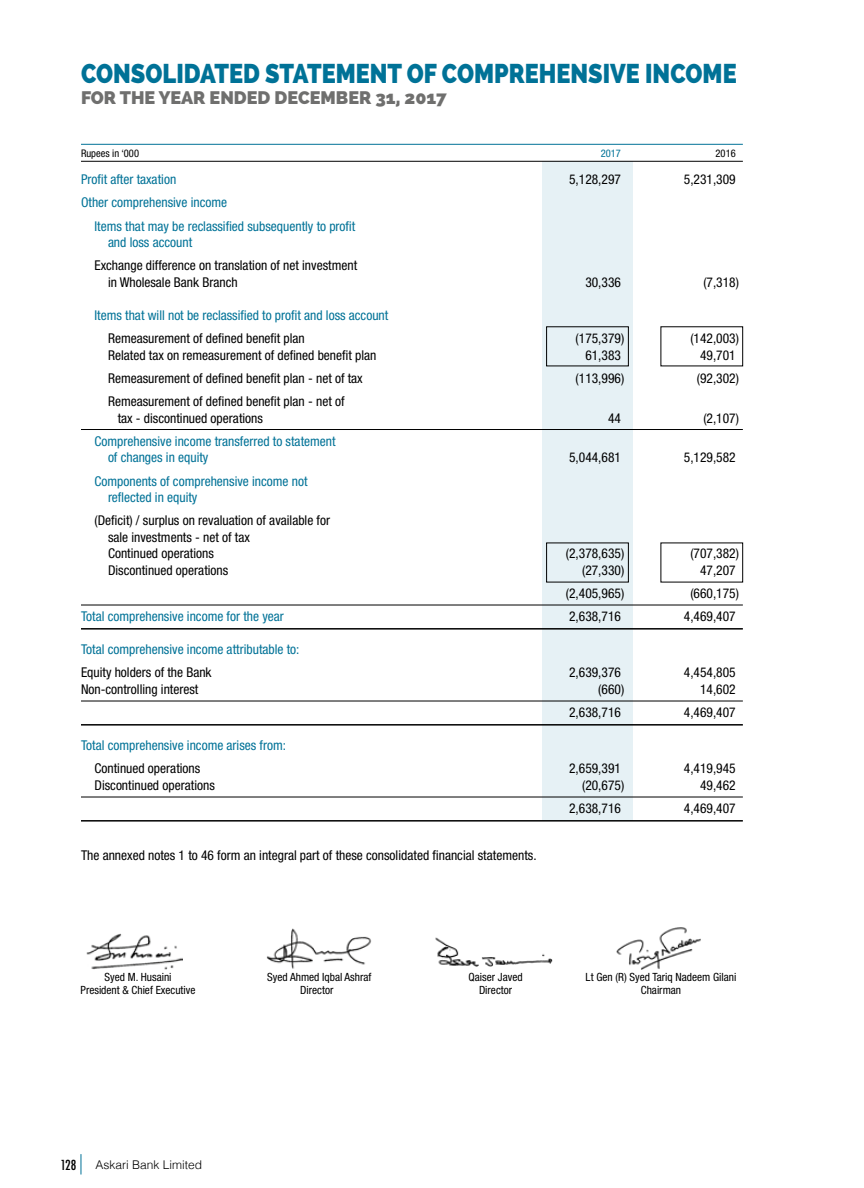
<style>
.page{position:relative;width:864px;height:1188px;background:#fff}
.page>*{position:absolute;margin:0;border:0;box-sizing:border-box;transform-origin:0 0}
.t1{font:800 27px "Raleway";color:#007297;scale:.87 1}
.t2{font:800 18px "Raleway";color:#6f6f6e}
.t3{font:condensed 13.5px/16.5px "Helvetica Neue";color:#000}
.t4{font:condensed 13.5px/16.5px "Helvetica Neue";color:#007297}
.t5{font:500 condensed 13.5px "Futura";color:#000}
.t6{font:300 12px "Helvetica";color:#000}
.t7{font:condensed 11.4px/13.6px "Helvetica Neue";color:#000;text-align:center}
.t8{font:condensed 10.5px "Helvetica Neue";color:#000}
.t9{font:condensed 10.5px "Helvetica Neue";color:#007297}
</style>
<div class="page">
<svg style="left:81px;top:1154px;width:1px;height:21px"></svg>
<div style="left:542px;top:161px;width:91px;height:660px;background:#e6f1f5"></div>
<hr style="left:81px;top:144px;width:662px;height:1px;background:#007297">
<hr style="left:81px;top:161px;width:662px;height:1px;background:#000">
<hr style="left:81px;top:429px;width:662px;height:1px;background:#000">
<hr style="left:81px;top:605px;width:662px;height:1px;background:#000">
<hr style="left:81px;top:628px;width:662px;height:2px;background:#000">
<hr style="left:81px;top:701px;width:662px;height:1px;background:#000">
<hr style="left:81px;top:724px;width:662px;height:2px;background:#000">
<hr style="left:81px;top:797px;width:662px;height:1px;background:#000">
<hr style="left:81px;top:820px;width:662px;height:2px;background:#000">
<div style="left:546px;top:327px;width:83px;height:39px;border:1px solid #000"></div>
<div style="left:546px;top:543px;width:83px;height:39px;border:1px solid #000"></div>
<img style="left:86px;top:933px;width:96px;height:37px">
<img style="left:616px;top:927px;width:85px;height:43px">
<img style="left:435px;top:937px;width:117px;height:30px">
<img style="left:267px;top:928px;width:105px;height:41px">
<h1 class="t1" style="left:81px;top:58px;width:755px">CONSOLIDATED STATEMENT OF COMPREHENSIVE INCOME</h1>
<h2 class="t2" style="left:81px;top:87px;width:367px">FOR THE YEAR ENDED DECEMBER 31, 2017</h2>
<p class="t8" style="left:81px;top:147px;width:60px">Rupees in ‘000</p>
<p class="t9" style="left:601px;top:147px;width:22px">2017</p>
<p class="t8" style="left:716px;top:147px;width:22px">2016</p>
<p class="t4" style="left:81px;top:171px;width:97px">Profit after taxation</p>
<p class="t3" style="left:569px;top:171px;width:53px">5,128,297</p>
<p class="t3" style="left:684px;top:171px;width:53px">5,231,309</p>
<p class="t4" style="left:94px;top:191px;width:262px;line-height:23.2px;text-indent:-14px">Other comprehensive income<br>Items that may be reclassified subsequently to profit</p>
<p class="t4" style="left:108px;top:234px;width:86px">and loss account</p>
<p class="t3" style="left:108px;top:257px;width:251px;text-indent:-14px">Exchange difference on translation of net investment in Wholesale Bank Branch</p>
<p class="t3" style="left:585px;top:274px;width:37px">30,336</p>
<p class="t3" style="left:703px;top:274px;width:37px">(7,318)</p>
<p class="t4" style="left:94px;top:307px;width:295px">Items that will not be reclassified to profit and loss account</p>
<p class="t3" style="left:108px;top:330px;width:198px">Remeasurement of defined benefit plan</p>
<p class="t3" style="left:576px;top:330px;width:50px">(175,379)</p>
<p class="t3" style="left:690px;top:330px;width:50px">(142,003)</p>
<p class="t3" style="left:108px;top:346px;width:270px">Related tax on remeasurement of defined benefit plan</p>
<p class="t3" style="left:585px;top:346px;width:37px">61,383</p>
<p class="t3" style="left:700px;top:346px;width:37px">49,701</p>
<p class="t3" style="left:108px;top:370px;width:256px">Remeasurement of defined benefit plan - net of tax</p>
<p class="t3" style="left:576px;top:370px;width:50px">(113,996)</p>
<p class="t3" style="left:697px;top:370px;width:44px">(92,302)</p>
<p class="t3" style="left:118px;top:393px;width:228px;text-indent:-10px">Remeasurement of defined benefit plan - net of tax - discontinued operations</p>
<p class="t3" style="left:608px;top:409px;width:14px">44</p>
<p class="t3" style="left:703px;top:409px;width:37px">(2,107)</p>
<p class="t4" style="left:108px;top:433px;width:229px;text-indent:-14px">Comprehensive income transferred to statement of changes in equity</p>
<p class="t4" style="left:108px;top:472px;width:201px;text-indent:-14px">Components of comprehensive income not reflected in equity</p>
<p class="t3" style="left:108px;top:512px;width:224px;text-indent:-14px">(Deficit) / surplus on revaluation of available for sale investments - net of tax<br>Continued operations</p>
<p class="t3" style="left:569px;top:449px;width:53px">5,044,681</p>
<p class="t3" style="left:684px;top:449px;width:53px">5,129,582</p>
<p class="t3" style="left:566px;top:545px;width:60px">(2,378,635)</p>
<p class="t3" style="left:690px;top:545px;width:50px">(707,382)</p>
<p class="t3" style="left:108px;top:562px;width:122px">Discontinued operations</p>
<p class="t3" style="left:582px;top:562px;width:44px">(27,330)</p>
<p class="t3" style="left:700px;top:562px;width:37px">47,207</p>
<p class="t3" style="left:566px;top:585px;width:60px">(2,405,965)</p>
<p class="t3" style="left:690px;top:585px;width:50px">(660,175)</p>
<p class="t4" style="left:81px;top:608px;width:204px">Total comprehensive income for the year</p>
<p class="t3" style="left:569px;top:608px;width:53px">2,638,716</p>
<p class="t3" style="left:684px;top:608px;width:53px">4,469,407</p>
<p class="t4" style="left:81px;top:641px;width:220px">Total comprehensive income attributable to:</p>
<p class="t3" style="left:81px;top:664px;width:132px">Equity holders of the Bank</p>
<p class="t3" style="left:569px;top:664px;width:53px">2,639,376</p>
<p class="t3" style="left:684px;top:664px;width:53px">4,454,805</p>
<p class="t3" style="left:81px;top:681px;width:119px">Non-controlling interest</p>
<p class="t3" style="left:598px;top:681px;width:27px">(660)</p>
<p class="t3" style="left:700px;top:681px;width:37px">14,602</p>
<p class="t3" style="left:569px;top:704px;width:53px">2,638,716</p>
<p class="t3" style="left:684px;top:704px;width:53px">4,469,407</p>
<p class="t4" style="left:81px;top:737px;width:207px">Total comprehensive income arises from:</p>
<p class="t3" style="left:95px;top:760px;width:107px">Continued operations</p>
<p class="t3" style="left:569px;top:760px;width:53px">2,659,391</p>
<p class="t3" style="left:684px;top:760px;width:53px">4,419,945</p>
<p class="t3" style="left:95px;top:777px;width:122px">Discontinued operations</p>
<p class="t3" style="left:582px;top:777px;width:44px">(20,675)</p>
<p class="t3" style="left:700px;top:777px;width:37px">49,462</p>
<p class="t3" style="left:569px;top:800px;width:53px">2,638,716</p>
<p class="t3" style="left:684px;top:800px;width:53px">4,469,407</p>
<p class="t3" style="left:81px;top:847px;width:457px">The annexed notes 1 to 46 form an integral part of these consolidated financial statements.</p>
<p class="t7" style="left:81px;top:970px;width:116px">Syed M. Husaini<br>President &amp; Chief Executive</p>
<p class="t7" style="left:267px;top:970px;width:106px">Syed Ahmed Iqbal Ashraf<br>Director</p>
<p class="t7" style="left:468px;top:970px;width:56px">Qaiser Javed<br>Director</p>
<p class="t7" style="left:586px;top:970px;width:152px">Lt Gen (R) Syed Tariq Nadeem Gilani<br>Chairman</p>
<p class="t5" style="left:61px;top:1156px;width:17px">128</p>
<p class="t6" style="left:95px;top:1154px;width:108px">Askari Bank Limited</p>
</div>
